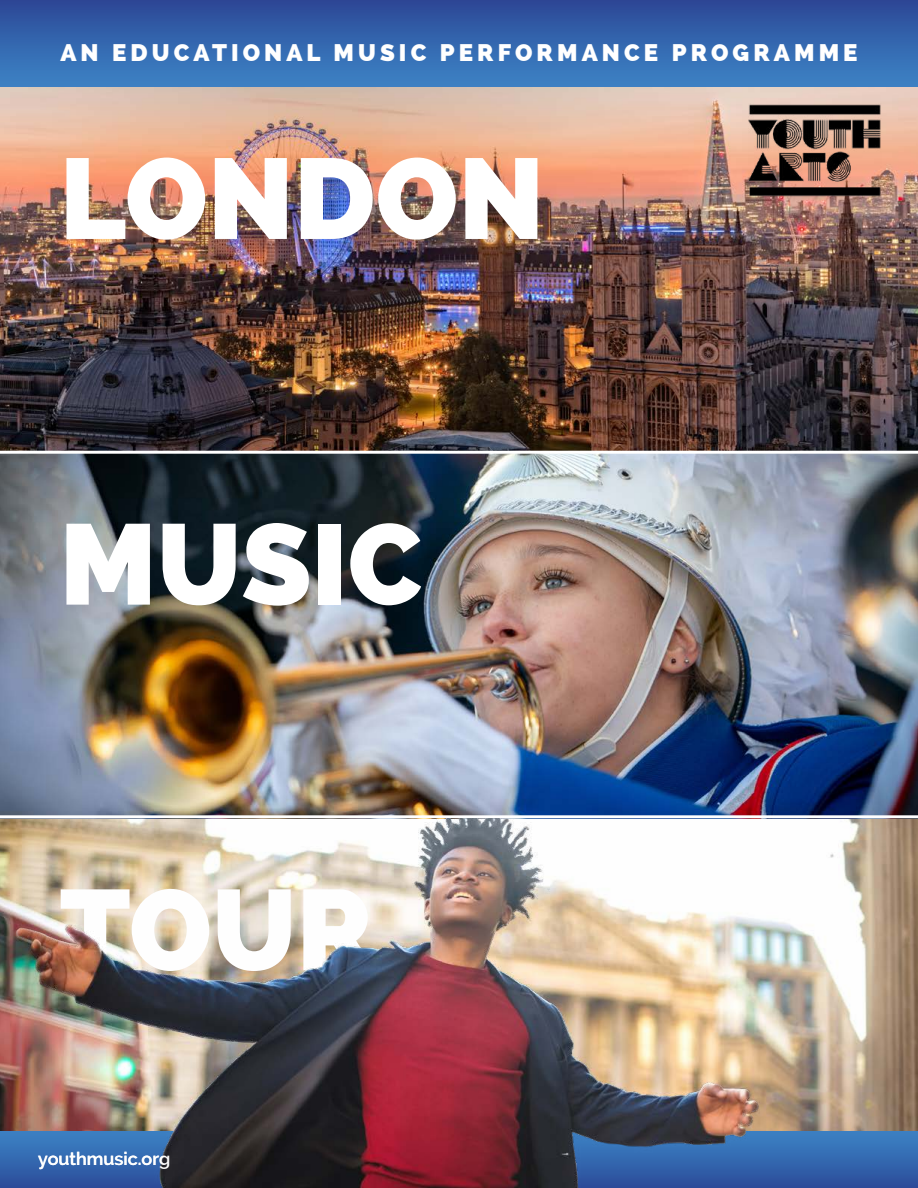
<style>
.page{position:relative;width:918px;height:1188px;background:#fff}
.page>*{position:absolute;margin:0;border:0;box-sizing:border-box;transform-origin:0 0}
.main_head{font:800 114px "Raleway";color:#fff}
.strapline{font:800 24px "Raleway";letter-spacing:.17em;color:#fff}
.t1{font:600 18px "Raleway";color:#fff}
</style>
<div class="page">
<img style="left:0;top:87px;width:918px;height:728px">
<hr style="left:0;top:451px;width:918px;height:3px;background:#fff">
<div style="left:0;top:0;width:918px;height:87px;background:linear-gradient(to bottom,#2c4896,#3d84c6)"></div>
<img style="left:748px;top:104px;width:133px;height:93px">
<img style="left:0;top:818px;width:918px;height:370px">
<p class="strapline" style="left:60px;top:38px;width:799px">AN EDUCATIONAL MUSIC PERFORMANCE PROGRAMME</p>
<p class="main_head" style="left:60px;top:133px;width:486px">LONDON</p>
<p class="main_head" style="left:60px;top:498px;width:364px">MUSIC</p>
<p class="main_head" style="left:60px;top:864px;width:317px">TOUR</p>
<p class="t1" style="left:38px;top:1148px;width:134px">youthmusic.org</p>
</div>
